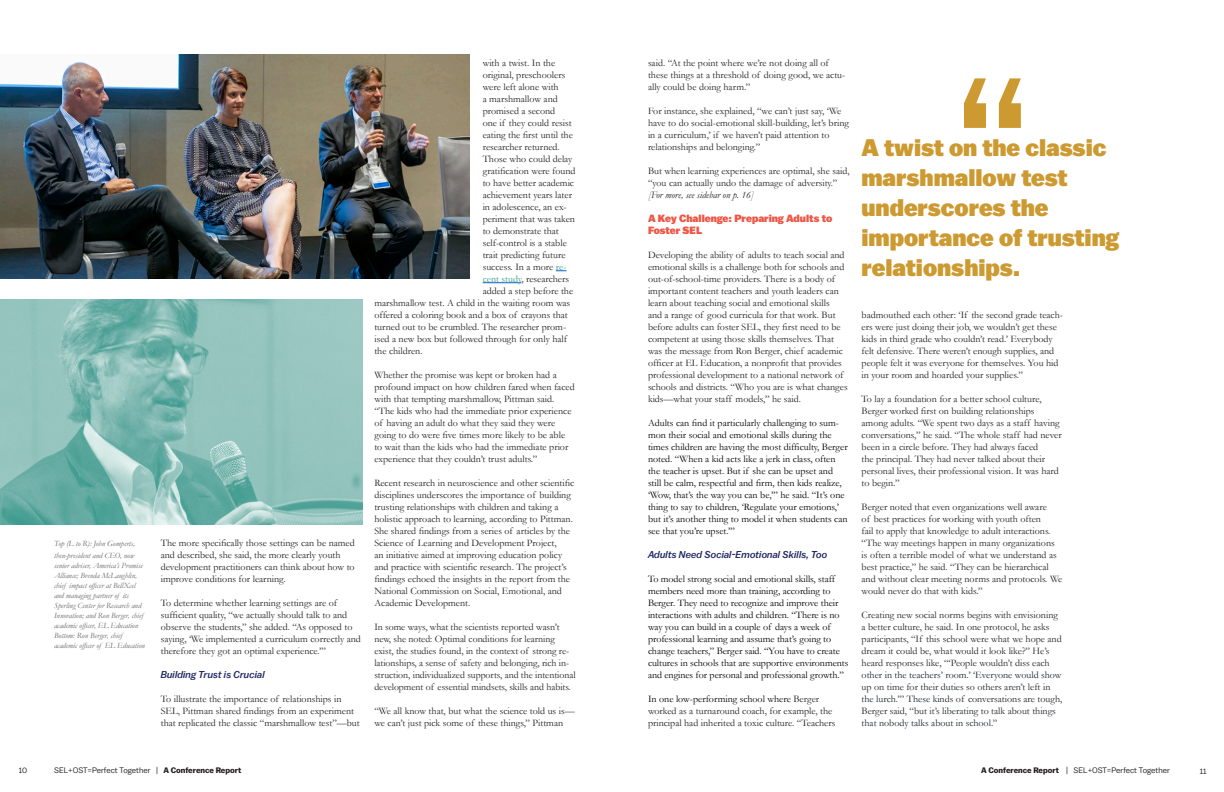
<style>
.page{position:relative;width:1224px;height:792px;background:#fff}
.page>*{position:absolute;margin:0;border:0;box-sizing:border-box;transform-origin:0 0}
.Copy{font:900 24px/30px "Balto";color:#cc9a31}
.Subhead_1{font:900 10.5px/12px "Balto";color:#f05545}
.Copy-2{font:10px/12px "Garamond";color:#231f20}
.Copy-3{font:10px/12px "Garamond";letter-spacing:-.005em;color:#000}
.Subhead_2{font:10px/12px "Garamond";color:#231f20}
.Subhead_2-2{font:italic 500 10px "Balto";color:#222a64}
.Photo_caption{font:italic 8px/10px "Garamond";color:#636366}
.t1{font:8px "Balto";letter-spacing:-.005em;color:#231f20}
.s1{color:#34998d}
.s2{font-style:italic}
.s3{color:#000}
.s4{color:#1d2228}
.s5{font-weight:700}
</style>
<div class="page">
<hr style="left:483px;top:283px;width:38px;height:1px;background:#0563c1">
<svg style="left:964px;top:78px;width:57px;height:50px"></svg>
<img style="left:0;top:54px;width:469px;height:225px">
<img style="left:0;top:300px;width:362px;height:225px">
<p class="Photo_caption" style="left:54px;top:538px;width:82px">Top (L to R): John Gomperts,</p>
<p class="Photo_caption" style="left:54px;top:550px;width:92px">then-president and CEO, now senior adviser, America’s Promise<br>Alliance; Brenda McLaughlin, chief impact officer at BellXcel and managing partner of its<br>Sperling Center for Research and<br>Innovation; and Ron Berger, chief academic officer, EL Education<br>Bottom: Ron Berger, chief academic officer of EL Education</p>
<p class="Copy-2" style="left:161px;top:537px;width:195px">The more specifically those settings can be named and described, she said, the more clearly youth development practitioners can think about how to improve conditions for learning.</p>
<p class="Copy-2" style="left:161px;top:597px;width:202px">To determine whether learning settings are of sufficient quality, “we actually should talk to and observe the students,” she added. “As opposed to saying, ‘We implemented a curriculum correctly and therefore they got an optimal experience.’”</p>
<p class="Subhead_2-2" style="left:161px;top:668px;width:106px">Building Trust is Crucial</p>
<p class="Subhead_2" style="left:161px;top:693px;width:200px">To illustrate the importance of relationships in<br>SEL, Pittman shared findings from an experiment that replicated the classic “marshmallow test”—but</p>
<p class="Subhead_2" style="left:483px;top:57px;width:74px">with a twist. In the</p>
<p class="Subhead_2" style="left:483px;top:69px;width:84px">original, preschoolers</p>
<p class="Subhead_2" style="left:483px;top:81px;width:78px">were left alone with</p>
<p class="Subhead_2" style="left:483px;top:93px;width:77px">a marshmallow and</p>
<p class="Subhead_2" style="left:483px;top:105px;width:74px">promised a second</p>
<p class="Subhead_2" style="left:483px;top:117px;width:91px">one if they could resist</p>
<p class="Subhead_2" style="left:483px;top:129px;width:92px">eating the first until the</p>
<p class="Subhead_2" style="left:483px;top:141px;width:79px">researcher returned.</p>
<p class="Subhead_2" style="left:483px;top:153px;width:91px">Those who could delay</p>
<p class="Subhead_2" style="left:483px;top:165px;width:94px">gratification were found</p>
<p class="Subhead_2" style="left:483px;top:177px;width:93px">to have better academic</p>
<p class="Subhead_2" style="left:483px;top:189px;width:91px">achievement years later</p>
<p class="Subhead_2" style="left:483px;top:201px;width:86px">in adolescence, an ex-</p>
<p class="Subhead_2" style="left:483px;top:213px;width:94px">periment that was taken</p>
<p class="Subhead_2" style="left:483px;top:225px;width:78px">to demonstrate that</p>
<p class="Subhead_2" style="left:483px;top:237px;width:86px">self-control is a stable</p>
<p class="Subhead_2" style="left:483px;top:249px;width:84px">trait predicting future</p>
<p class="Subhead_2" style="left:483px;top:261px;width:85px">success. In a more <span class="s1">re-</span></p>
<p class="Subhead_2" style="left:483px;top:273px;width:88px"><span class="s1">cent study</span>, researchers</p>
<p class="Subhead_2" style="left:483px;top:285px;width:92px">added a step before the</p>
<p class="Subhead_2" style="left:374px;top:297px;width:197px">marshmallow test. A child in the waiting room was</p>
<p class="Subhead_2" style="left:374px;top:309px;width:195px">offered a coloring book and a box of crayons that</p>
<p class="Subhead_2" style="left:374px;top:321px;width:193px">turned out to be crumbled. The researcher prom-</p>
<p class="Subhead_2" style="left:374px;top:333px;width:194px">ised a new box but followed through for only half</p>
<p class="Subhead_2" style="left:374px;top:345px;width:50px">the children.</p>
<p class="Copy-2" style="left:374px;top:369px;width:202px">Whether the promise was kept or broken had a profound impact on how children fared when faced with that tempting marshmallow, Pittman said. “The kids who had the immediate prior experience of having an adult do what they said they were going to do were five times more likely to be able to wait than the kids who had the immediate prior experience that they couldn’t trust adults.”</p>
<p class="Copy-2" style="left:374px;top:477px;width:202px">Recent research in neuroscience and other scientific disciplines underscores the importance of building trusting relationships with children and taking a holistic approach to learning, according to Pittman.<br>She shared findings from a series of articles by the Science of Learning and Development Project,<br>an initiative aimed at improving education policy and practice with scientific research. The project’s findings echoed the insights in the report from the National Commission on Social, Emotional, and Academic Development.</p>
<p class="Copy-2" style="left:374px;top:621px;width:203px">In some ways, what the scientists reported wasn’t new, she noted: Optimal conditions for learning exist, the studies found, in the context of strong re&shy;lationships, a sense of safety and belonging, rich in&shy;struction, individualized supports, and the intentional development of essential mindsets, skills and habits.</p>
<p class="Copy-2" style="left:374px;top:705px;width:202px">“We all know that, but what the science told us is— we can’t just pick some of these things,” Pittman</p>
<p class="Copy-2" style="left:648px;top:57px;width:199px">said. “At the point where we’re not doing all of these things at a threshold of doing good, we actu&shy;ally could be doing harm.”</p>
<p class="Copy-2" style="left:648px;top:105px;width:202px">For instance, she explained, “we can’t just say, ‘We have to do social-emotional skill-building, let’s bring in a curriculum,’ if we haven’t paid attention to relationships and belonging.”</p>
<p class="Copy-2" style="left:648px;top:165px;width:203px">But when learning experiences are optimal, she said, “you can actually undo the damage of adversity.” <span class="s2">[For more, see sidebar on p. 16]</span></p>
<p class="Subhead_1" style="left:648px;top:212px;width:186px">A Key Challenge: Preparing Adults to<br>Foster SEL</p>
<p class="Copy-2" style="left:648px;top:249px;width:201px">Developing the ability of adults to teach social and emotional skills is a challenge both for schools and out-of-school-time providers. There is a body of important content teachers and youth leaders can learn about teaching social and emotional skills<br>and a range of good curricula for that work. But before adults can foster SEL, they first need to be competent at using those skills themselves. That was the message from Ron Berger, chief academic officer at EL Education, a nonprofit that provides professional development to a national network of schools and districts. “Who you are is what changes kids—what your staff models,” he said.</p>
<p class="Copy-3" style="left:648px;top:417px;width:201px">Adults can find it particularly challenging to sum&shy;mon their social and emotional skills during the times children are having the most difficulty, Berger noted. “When a kid acts like a jerk in class, often the teacher is upset. But if she can be upset and still be calm, respectful and firm, then kids realize, ‘Wow, that’s the way you can be,’” he said. “It’s one thing to say to children, ‘Regulate your emotions,’ but it’s another thing to model it when students can see that you’re upset.’”</p>
<p class="Subhead_2-2" style="left:648px;top:548px;width:181px">Adults Need Social-Emotional Skills, Too</p>
<p class="Copy-3" style="left:648px;top:573px;width:202px">To model strong social and emotional skills, staff members need more than training, according to Berger. They need to recognize and improve their interactions with adults and children. “There is no way you can build in a couple of days a week of professional learning and assume that’s going to change teachers,” Berger said. “You have to create cultures in schools that are supportive environments and engines for personal and professional growth.”</p>
<p class="Copy-2" style="left:648px;top:693px;width:189px"><span class="s3">In one low-performing school where</span> Berger worked as a turnaround coach, for example, the principal had inherited a toxic culture. “Teachers</p>
<p class="Copy" style="left:862px;top:132px;width:259px">A twist on the classic marshmallow test underscores the importance of trusting relationships.</p>
<p class="Copy-2" style="left:862px;top:309px;width:203px">badmouthed each other: ‘If the second grade teach&shy;ers were just doing their job, we wouldn’t get these kids in third grade who couldn’t read.’ Everybody felt defensive. There weren’t enough supplies, and people felt it was everyone for themselves. You hid in your room and hoarded your supplies.”</p>
<p class="Copy-2" style="left:862px;top:393px;width:202px">To lay a foundation for a better school culture, Berger worked first on building relationships among adults. “We spent two days as a staff having conversations,” he said. “The whole staff had never been in a circle before. They had always faced<br>the principal. They had never talked about their personal lives, their professional vision. It was hard to begin.”</p>
<p class="Copy-2" style="left:862px;top:501px;width:202px">Berger noted that even organizations well aware<br>of best practices for working with youth often<br>fail to apply that knowledge to adult interactions. “The way meetings happen in many organizations is often a terrible model of what we understand as best practice,” he said. “They can be hierarchical and without clear meeting norms and protocols. We would never do that with kids.”</p>
<p class="Copy-2" style="left:862px;top:609px;width:202px">Creating new social norms begins with envisioning a better culture, he said. In one protocol, he asks participants, “If this school were what we hope and dream it could be, what would it look like?” He’s heard responses like, “‘<span class="s4">People wouldn’t diss each other in the teachers’ room.’ ‘Everyone would show up on time for their duties so others aren’t left in the lurch.’” These kinds</span> of conversations are tough, Berger said, “<span class="s4">but it’s liberating to talk about things that nobody talks about in school.”</span></p>
<p class="t1" style="left:19px;top:766px;width:10px">10</p>
<p class="t1" style="left:54px;top:766px;width:189px">SEL+OST=Perfect Together | <span class="s5">A Conference Report</span></p>
<p class="t1" style="left:981px;top:766px;width:190px"><span class="s5">A Conference Report</span> | SEL+OST=Perfect Together</p>
<p class="t1" style="left:1200px;top:766px;width:8px">11</p>
</div>
